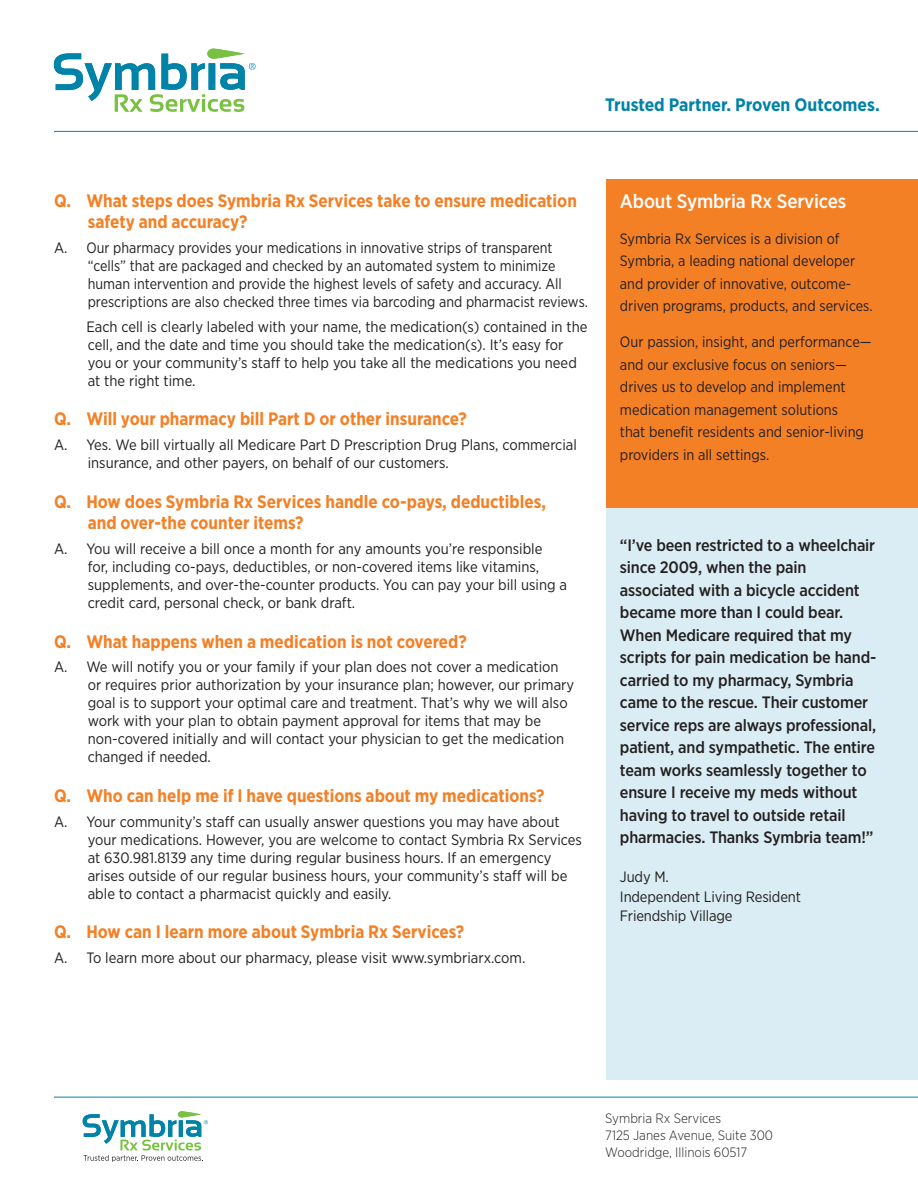
<style>
.page{position:relative;width:918px;height:1188px;background:#fff}
.page>*{position:absolute;margin:0;border:0;box-sizing:border-box;transform-origin:0 0}
.t1{font:500 19.5px "Gotham Narrow";letter-spacing:-.01em;color:#fff}
.t2{font:700 18px/21.6px "Gotham Narrow";color:#f48026}
.t3{font:700 18px "Gotham Narrow";color:#0083a9}
.t4{font:500 16.5px/22.5px "Gotham Narrow";letter-spacing:-.01em;color:#231f20}
.t5{font:15px/18px "Gotham Narrow";color:#231f20}
.t6{font:300 13.5px/17px "Gotham Narrow";color:#231f20}
</style>
<div class="page">
<div style="left:606px;top:224px;width:312px;height:856px;background:#dbedf4"></div>
<div style="left:606px;top:179px;width:312px;height:329px;background:#f48026"></div>
<svg style="left:54px;top:49px;width:202px;height:63px"></svg>
<svg style="left:83px;top:1111px;width:125px;height:51px"></svg>
<hr style="left:54px;top:1097px;width:864px;height:1px;background:#0083a9">
<hr style="left:54px;top:131px;width:864px;height:1px;background:#0083a9">
<p class="t3" style="left:605px;top:93px;width:276px">Trusted Partner. Proven Outcomes.</p>
<p class="t2" style="left:88px;top:189px;width:491px;text-indent:-34px">Q. What steps does Symbria Rx Services take to ensure medication safety and accuracy?</p>
<p class="t5" style="left:88px;top:238px;width:502px;text-indent:-34px">A. Our pharmacy provides your medications in innovative strips of transparent “cells” that are packaged and checked by an automated system to minimize human intervention and provide the highest levels of safety and accuracy. All prescriptions are also checked three times via barcoding and pharmacist reviews.</p>
<p class="t5" style="left:86px;top:317px;width:503px">Each cell is clearly labeled with your name, the medication(s) contained in the cell, and the date and time you should take the medication(s). It’s easy for you or your community’s staff to help you take all the medications you need at the right time.</p>
<p class="t2" style="left:54px;top:408px;width:414px">Q. Will your pharmacy bill Part D or other insurance?</p>
<p class="t5" style="left:88px;top:436px;width:491px;text-indent:-34px">A. Yes. We bill virtually all Medicare Part D Prescription Drug Plans, commercial insurance, and other payers, on behalf of our customers.</p>
<p class="t2" style="left:88px;top:490px;width:460px;text-indent:-34px">Q. How does Symbria Rx Services handle co-pays, deductibles, and over-the counter items?</p>
<p class="t5" style="left:88px;top:539px;width:481px;text-indent:-34px">A. You will receive a bill once a month for any amounts you’re responsible<br>for, including co-pays, deductibles, or non-covered items like vitamins, supplements, and over-the-counter products. You can pay your bill using a credit card, personal check, or bank draft.</p>
<p class="t2" style="left:54px;top:630px;width:414px">Q. What happens when a medication is not covered?</p>
<p class="t5" style="left:88px;top:658px;width:488px;text-indent:-34px">A. We will notify you or your family if your plan does not cover a medication or requires prior authorization by your insurance plan; however, our primary goal is to support your optimal care and treatment. That’s why we will also work with your plan to obtain payment approval for items that may be non-covered initially and will contact your physician to get the medication changed if needed.</p>
<p class="t2" style="left:54px;top:785px;width:492px">Q. Who can help me if I have questions about my medications?</p>
<p class="t5" style="left:88px;top:812px;width:496px;text-indent:-34px">A. Your community’s staff can usually answer questions you may have about your medications. However, you are welcome to contact Symbria Rx Services at 630.981.8139 any time during regular business hours. If an emergency arises outside of our regular business hours, your community’s staff will be able to contact a pharmacist quickly and easily.</p>
<p class="t2" style="left:54px;top:921px;width:412px">Q. How can I learn more about Symbria Rx Services?</p>
<p class="t5" style="left:54px;top:949px;width:473px">A. To learn more about our pharmacy, please visit www.symbriarx.com.</p>
<h1 class="t1" style="left:620px;top:189px;width:228px">About Symbria Rx Services</h1>
<p class="t5" style="left:620px;top:227px;width:254px;line-height:22.5px">Symbria Rx Services is a division of Symbria, a leading national developer and provider of innovative, outcome&shy;driven programs, products, and services.</p>
<p class="t5" style="left:620px;top:331px;width:253px;line-height:22.5px">Our passion, insight, and performance— and our exclusive focus on seniors— drives us to develop and implement medication management solutions<br>that benefit residents and senior-living providers in all settings.</p>
<p class="t4" style="left:620px;top:534px;width:258px">“I’ve been restricted to a wheelchair since 2009, when the pain associated with a bicycle accident became more than I could bear.<br>When Medicare required that my scripts for pain medication be hand&shy;carried to my pharmacy, Symbria came to the rescue. Their customer service reps are always professional, patient, and sympathetic. The entire team works seamlessly together to ensure I receive my meds without having to travel to outside retail pharmacies. Thanks Symbria team!”</p>
<p class="t5" style="left:620px;top:867px;width:183px;line-height:19.5px">Judy M.<br>Independent Living Resident<br>Friendship Village</p>
<p class="t6" style="left:605px;top:1110px;width:169px">Symbria Rx Services<br>7125 Janes Avenue, Suite 300<br>Woodridge, Illinois 60517</p>
</div>
